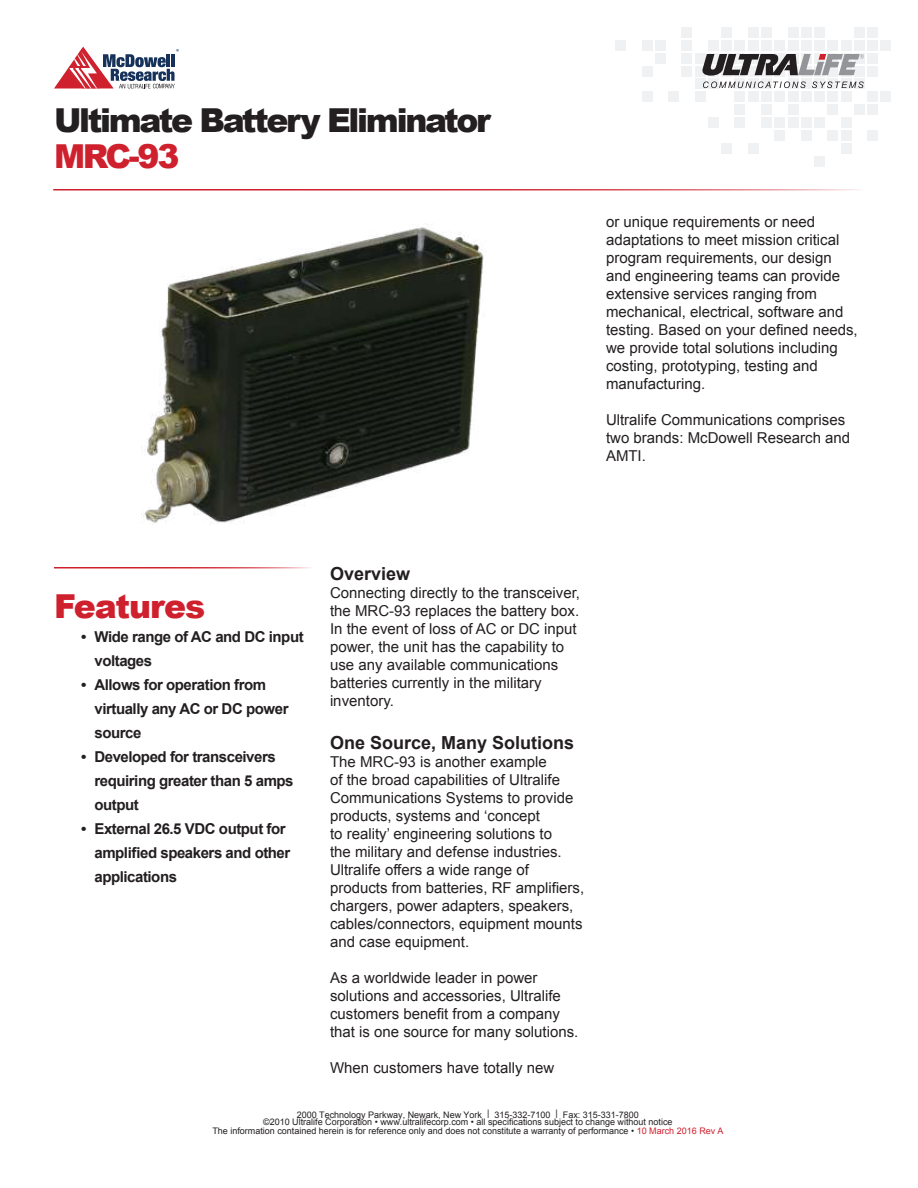
<style>
.page{position:relative;width:918px;height:1188px;background:#fff}
.page>*{position:absolute;margin:0;border:0;box-sizing:border-box;transform-origin:0 0}
.t1{font:900 33px "Arial";letter-spacing:-.07em;color:#231f20}
.t2{font:900 33px "Arial";letter-spacing:-.04em;color:#cf202d}
.t3{font:700 18px "Arial";color:#231f20}
.t4{font:15px/18px "Arial";color:#231f20}
.t5{font:700 15px/24px "Arial";letter-spacing:-.03em;color:#231f20}
.t6{font:9px/7.5px "Arial";color:#231f20;text-align:center}
.t7{font:7.2px "Myriad Pro";color:#16325a}
.s1{color:#cf202d}
</style>
<div class="page">
<img style="left:142px;top:223px;width:342px;height:300px">
<hr style="left:53px;top:189px;width:811px;height:1px;background:#cf202d">
<hr style="left:54px;top:567px;width:258px;height:1px;background:#cf202d">
<div style="left:682px;top:27px;width:10px;height:10px;background:#f0f1f2"></div>
<div style="left:721px;top:27px;width:11px;height:10px;background:#f0f1f2"></div>
<div style="left:748px;top:27px;width:10px;height:10px;background:#f0f1f2"></div>
<div style="left:615px;top:40px;width:11px;height:10px;background:#f0f1f2"></div>
<div style="left:642px;top:40px;width:10px;height:10px;background:#f0f1f2"></div>
<div style="left:655px;top:40px;width:11px;height:10px;background:#f0f1f2"></div>
<div style="left:682px;top:40px;width:10px;height:10px;background:#f0f1f2"></div>
<div style="left:708px;top:40px;width:11px;height:10px;background:#f0f1f2"></div>
<div style="left:721px;top:40px;width:11px;height:10px;background:#f0f1f2"></div>
<div style="left:735px;top:40px;width:10px;height:10px;background:#f0f1f2"></div>
<div style="left:748px;top:40px;width:10px;height:10px;background:#f0f1f2"></div>
<div style="left:655px;top:53px;width:11px;height:10px;background:#f0f1f2"></div>
<div style="left:682px;top:53px;width:10px;height:10px;background:#f0f1f2"></div>
<div style="left:695px;top:53px;width:10px;height:10px;background:#f0f1f2"></div>
<div style="left:708px;top:53px;width:11px;height:10px;background:#f0f1f2"></div>
<div style="left:721px;top:53px;width:11px;height:10px;background:#f0f1f2"></div>
<div style="left:735px;top:53px;width:10px;height:10px;background:#f0f1f2"></div>
<div style="left:748px;top:53px;width:10px;height:10px;background:#f0f1f2"></div>
<div style="left:642px;top:66px;width:10px;height:10px;background:#f0f1f2"></div>
<div style="left:682px;top:66px;width:10px;height:10px;background:#f0f1f2"></div>
<div style="left:695px;top:66px;width:10px;height:10px;background:#f0f1f2"></div>
<div style="left:695px;top:79px;width:10px;height:10px;background:#f0f1f2"></div>
<div style="left:708px;top:79px;width:11px;height:10px;background:#f0f1f2"></div>
<div style="left:748px;top:79px;width:10px;height:10px;background:#f0f1f2"></div>
<div style="left:642px;top:92px;width:10px;height:10px;background:#f0f1f2"></div>
<div style="left:668px;top:92px;width:11px;height:10px;background:#f0f1f2"></div>
<div style="left:695px;top:92px;width:10px;height:10px;background:#f0f1f2"></div>
<div style="left:735px;top:92px;width:10px;height:10px;background:#f0f1f2"></div>
<div style="left:748px;top:92px;width:10px;height:10px;background:#f0f1f2"></div>
<div style="left:735px;top:105px;width:10px;height:10px;background:#f0f1f2"></div>
<div style="left:708px;top:118px;width:11px;height:10px;background:#f0f1f2"></div>
<div style="left:735px;top:118px;width:10px;height:10px;background:#f0f1f2"></div>
<div style="left:721px;top:143px;width:11px;height:11px;background:#f0f1f2"></div>
<div style="left:748px;top:143px;width:10px;height:11px;background:#f0f1f2"></div>
<div style="left:761px;top:27px;width:11px;height:10px;background:#f0f1f2"></div>
<div style="left:788px;top:27px;width:10px;height:10px;background:#f0f1f2"></div>
<div style="left:801px;top:27px;width:11px;height:10px;background:#f0f1f2"></div>
<div style="left:814px;top:27px;width:11px;height:10px;background:#f0f1f2"></div>
<div style="left:854px;top:27px;width:11px;height:10px;background:#f0f1f2"></div>
<div style="left:867px;top:27px;width:11px;height:10px;background:#f0f1f2"></div>
<div style="left:761px;top:40px;width:11px;height:10px;background:#f0f1f2"></div>
<div style="left:775px;top:40px;width:10px;height:10px;background:#f0f1f2"></div>
<div style="left:788px;top:40px;width:10px;height:10px;background:#f0f1f2"></div>
<div style="left:801px;top:40px;width:11px;height:10px;background:#f0f1f2"></div>
<div style="left:814px;top:40px;width:11px;height:10px;background:#f0f1f2"></div>
<div style="left:828px;top:40px;width:10px;height:10px;background:#f0f1f2"></div>
<div style="left:841px;top:40px;width:10px;height:10px;background:#f0f1f2"></div>
<div style="left:854px;top:40px;width:11px;height:10px;background:#f0f1f2"></div>
<div style="left:867px;top:40px;width:11px;height:10px;background:#f0f1f2"></div>
<div style="left:881px;top:40px;width:10px;height:10px;background:#f0f1f2"></div>
<div style="left:761px;top:53px;width:11px;height:10px;background:#f0f1f2"></div>
<div style="left:775px;top:53px;width:10px;height:10px;background:#f0f1f2"></div>
<div style="left:788px;top:53px;width:10px;height:10px;background:#f0f1f2"></div>
<div style="left:801px;top:53px;width:11px;height:10px;background:#f0f1f2"></div>
<div style="left:814px;top:53px;width:11px;height:10px;background:#f0f1f2"></div>
<div style="left:828px;top:53px;width:10px;height:10px;background:#f0f1f2"></div>
<div style="left:841px;top:53px;width:10px;height:10px;background:#f0f1f2"></div>
<div style="left:854px;top:53px;width:11px;height:10px;background:#f0f1f2"></div>
<div style="left:867px;top:53px;width:11px;height:10px;background:#f0f1f2"></div>
<div style="left:854px;top:66px;width:11px;height:10px;background:#f0f1f2"></div>
<div style="left:867px;top:66px;width:11px;height:10px;background:#f0f1f2"></div>
<div style="left:761px;top:79px;width:11px;height:10px;background:#f0f1f2"></div>
<div style="left:788px;top:79px;width:10px;height:10px;background:#f0f1f2"></div>
<div style="left:814px;top:79px;width:11px;height:10px;background:#f0f1f2"></div>
<div style="left:828px;top:79px;width:10px;height:10px;background:#f0f1f2"></div>
<div style="left:841px;top:79px;width:10px;height:10px;background:#f0f1f2"></div>
<div style="left:854px;top:79px;width:11px;height:10px;background:#f0f1f2"></div>
<div style="left:761px;top:92px;width:11px;height:10px;background:#f0f1f2"></div>
<div style="left:775px;top:92px;width:10px;height:10px;background:#f0f1f2"></div>
<div style="left:788px;top:92px;width:10px;height:10px;background:#f0f1f2"></div>
<div style="left:801px;top:92px;width:11px;height:10px;background:#f0f1f2"></div>
<div style="left:814px;top:92px;width:11px;height:10px;background:#f0f1f2"></div>
<div style="left:828px;top:92px;width:10px;height:10px;background:#f0f1f2"></div>
<div style="left:841px;top:92px;width:10px;height:10px;background:#f0f1f2"></div>
<div style="left:867px;top:92px;width:11px;height:10px;background:#f0f1f2"></div>
<div style="left:881px;top:92px;width:10px;height:10px;background:#f0f1f2"></div>
<div style="left:761px;top:105px;width:11px;height:10px;background:#f0f1f2"></div>
<div style="left:788px;top:105px;width:10px;height:10px;background:#f0f1f2"></div>
<div style="left:828px;top:105px;width:10px;height:10px;background:#f0f1f2"></div>
<div style="left:854px;top:105px;width:11px;height:10px;background:#f0f1f2"></div>
<div style="left:867px;top:105px;width:11px;height:10px;background:#f0f1f2"></div>
<div style="left:761px;top:118px;width:11px;height:10px;background:#f0f1f2"></div>
<div style="left:775px;top:118px;width:10px;height:10px;background:#f0f1f2"></div>
<div style="left:788px;top:118px;width:10px;height:10px;background:#f0f1f2"></div>
<div style="left:801px;top:118px;width:11px;height:10px;background:#f0f1f2"></div>
<div style="left:814px;top:118px;width:11px;height:10px;background:#f0f1f2"></div>
<div style="left:841px;top:118px;width:10px;height:10px;background:#f0f1f2"></div>
<div style="left:775px;top:130px;width:10px;height:11px;background:#f0f1f2"></div>
<div style="left:801px;top:130px;width:11px;height:11px;background:#f0f1f2"></div>
<div style="left:828px;top:130px;width:10px;height:11px;background:#f0f1f2"></div>
<div style="left:841px;top:130px;width:10px;height:11px;background:#f0f1f2"></div>
<div style="left:867px;top:130px;width:11px;height:11px;background:#f0f1f2"></div>
<div style="left:841px;top:143px;width:10px;height:11px;background:#f0f1f2"></div>
<div style="left:814px;top:156px;width:11px;height:11px;background:#f0f1f2"></div>
<svg style="left:702px;top:54px;width:162px;height:34px"></svg>
<svg style="left:54px;top:47px;width:121px;height:41px"></svg>
<p class="t7" style="left:176px;top:47px;width:5px">®</p>
<h1 class="t1" style="left:54px;top:96px;width:438px">Ultimate Battery Eliminator</h1>
<h1 class="t2" style="left:54px;top:132px;width:127px">MRC-93</h1>
<p class="t4" style="left:606px;top:213px;width:253px">or unique requirements or need adaptations to meet mission critical program requirements, our design and engineering teams can provide extensive services ranging from mechanical, electrical, software and testing. Based on your defined needs, we provide total solutions including costing, prototyping, testing and manufacturing.</p>
<p class="t4" style="left:606px;top:411px;width:246px">Ultralife Communications comprises two brands: McDowell Research and<br>AMTI.</p>
<h1 class="t2" style="left:54px;top:582px;width:153px">Features</h1>
<p class="t5" style="left:94px;top:625px;width:211px;text-indent:-14px">• Wide range of AC and DC input voltages</p>
<p class="t5" style="left:94px;top:673px;width:196px;text-indent:-14px">• Allows for operation from virtually any AC or DC power source</p>
<p class="t5" style="left:94px;top:745px;width:201px;text-indent:-14px">• Developed for transceivers requiring greater than 5 amps output</p>
<p class="t5" style="left:94px;top:817px;width:197px;text-indent:-14px">• External 26.5 VDC output for amplified speakers and other applications</p>
<p class="t3" style="left:330px;top:562px;width:82px">Overview</p>
<p class="t4" style="left:330px;top:584px;width:252px">Connecting directly to the transceiver, the MRC-93 replaces the battery box.<br>In the event of loss of AC or DC input power, the unit has the capability to use any available communications batteries currently in the military inventory.</p>
<p class="t3" style="left:330px;top:731px;width:246px">One Source, Many Solutions</p>
<p class="t4" style="left:330px;top:753px;width:256px">The MRC-93 is another example<br>of the broad capabilities of Ultralife Communications Systems to provide products, systems and ‘concept<br>to reality’ engineering solutions to<br>the military and defense industries.<br>Ultralife offers a wide range of products from batteries, RF amplifiers, chargers, power adapters, speakers, cables/connectors, equipment mounts and case equipment.</p>
<p class="t4" style="left:330px;top:969px;width:250px">As a worldwide leader in power solutions and accessories, Ultralife customers benefit from a company that is one source for many solutions.</p>
<p class="t4" style="left:330px;top:1059px;width:226px">When customers have totally new</p>
<p class="t6" style="left:263px;top:1111px;width:411px">2000 Technology Parkway, Newark, New York | 315-332-7100 | Fax: 315-331-7800<br>©2010 Ultralife Corporation • www.ultralifecorp.com • all specifications subject to change without notice</p>
<p class="t6" style="left:212px;top:1127px;width:512px">The information contained herein is for reference only and does not constitute a warranty of performance • <span class="s1">10 March 2016 Rev A</span></p>
</div>
